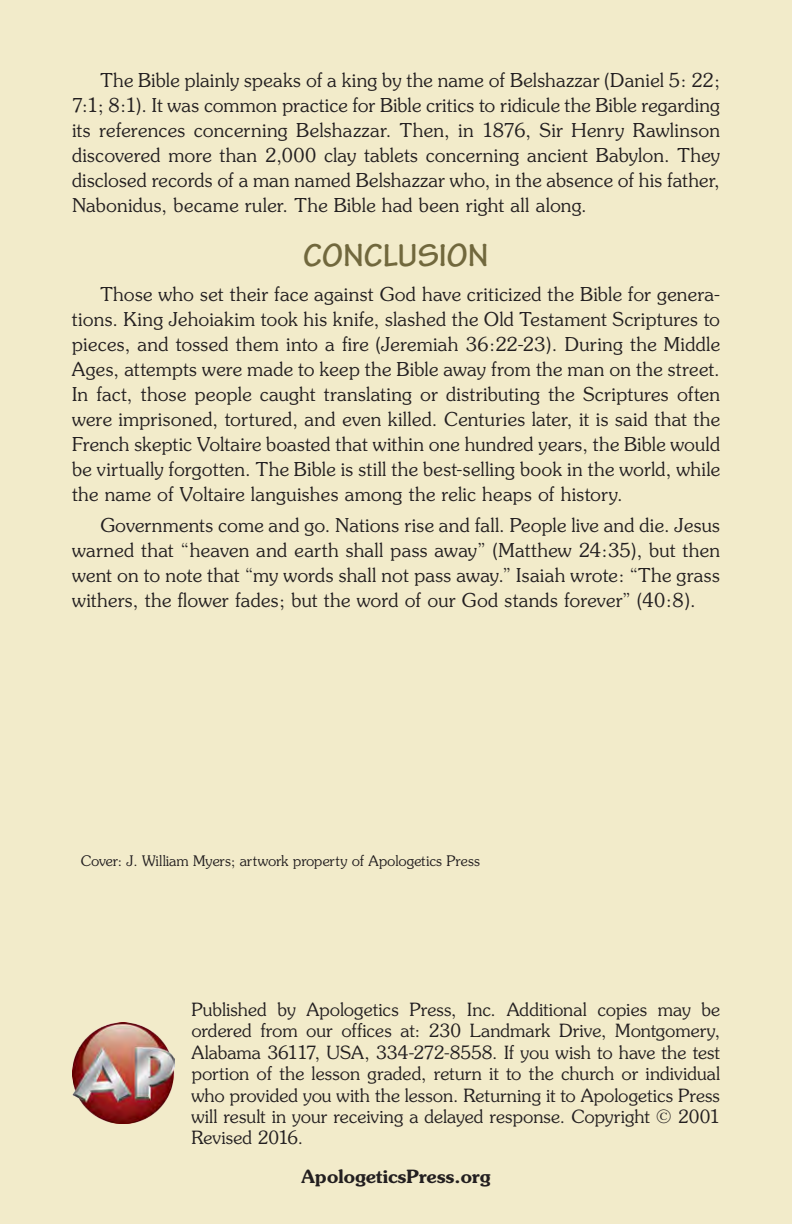
<style>
.page{position:relative;width:792px;height:1224px;background:#f2ebca}
.page>*{position:absolute;margin:0;border:0;box-sizing:border-box;transform-origin:0 0}
.Head_level_1{font:700 34px "Tekton Pro";letter-spacing:-.005em;color:#71683d}
.Body_Text{font:21px/25px "Souvenir Light DTC";letter-spacing:.015em;color:#231f20;text-align:justify}
.BOX_TEXT{font:20px/21.4px "Souvenir Light DTC";letter-spacing:.005em;color:#231f20;text-align:justify}
.Copyright{font:20px "Souvenir Demi DTC";color:#231f20}
.Credit{font:16px "Souvenir Light DTC";color:#231f20}
</style>
<div class="page">
<img style="left:72px;top:1022px;width:103px;height:101px">
<p class="Body_Text" style="left:72px;top:69px;width:650px;text-indent:28px">The Bible plainly speaks of a king by the name of Belshazzar (Daniel 5: 22; 7:1; 8:1). It was common practice for Bible critics to ridicule the Bible regarding its references concerning Belshazzar. Then, in 1876, Sir Henry Rawlinson discovered more than 2,000 clay tablets concerning ancient Babylon. They disclosed records of a man named Belshazzar who, in the absence of his father, Nabonidus, became ruler. The Bible had been right all along.</p>
<p class="Head_level_1" style="left:303px;top:235px;width:187px">CONCLUSION</p>
<p class="Body_Text" style="left:72px;top:282px;width:650px;text-indent:28px">Those who set their face against God have criticized the Bible for genera&shy;tions. King Jehoiakim took his knife, slashed the Old Testament Scriptures to pieces, and tossed them into a fire (Jeremiah 36:22-23). During the Middle Ages, attempts were made to keep the Bible away from the man on the street.<br>In fact, those people caught translating or distributing the Scriptures often were imprisoned, tortured, and even killed. Centuries later, it is said that the French skeptic Voltaire boasted that within one hundred years, the Bible would be virtually forgotten. The Bible is still the best-selling book in the world, while the name of Voltaire languishes among the relic heaps of history.</p>
<p class="Body_Text" style="left:72px;top:513px;width:649px;text-indent:28px">Governments come and go. Nations rise and fall. People live and die. Jesus warned that “heaven and earth shall pass away” (Matthew 24:35), but then went on to note that “my words shall not pass away.” Isaiah wrote: “The grass withers, the flower fades; but the word of our God stands forever” (40:8).</p>
<p class="Credit" style="left:81px;top:852px;width:401px">Cover: J. William Myers; artwork property of Apologetics Press</p>
<p class="BOX_TEXT" style="left:191px;top:999px;width:530px">Published by Apologetics Press, Inc. Additional copies may be ordered from our offices at: 230 Landmark Drive, Montgomery, Alabama 36117, USA, 334-272-8558. If you wish to have the test portion of the lesson graded, return it to the church or individual who provided you with the lesson. Returning it to Apologetics Press will result in your receiving a delayed response. Copyright © 2001<br>Revised 2016.</p>
<p class="Copyright" style="left:301px;top:1165px;width:191px">ApologeticsPress.org</p>
</div>
